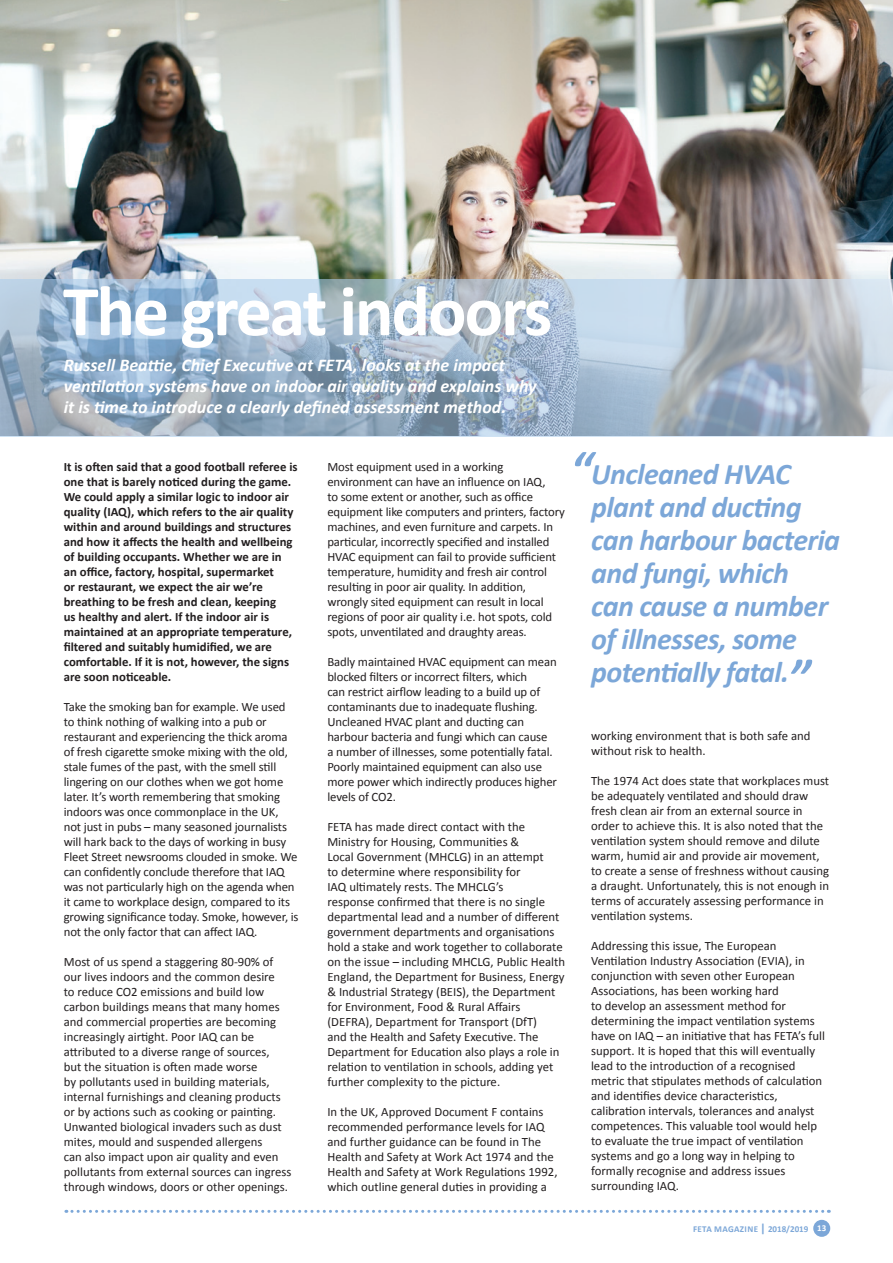
<style>
.page{position:relative;width:893px;height:1263px;background:#fff}
.page>*{position:absolute;margin:0;border:0;box-sizing:border-box;transform-origin:0 0}
.t1{font:700 72px "Calibri";letter-spacing:-.03em;color:#fff}
.t2{font:italic 700 30px/33px "Calibri";letter-spacing:-.02em;color:#7ca7d8}
.t3{font:italic 700 18px/21px "Calibri";color:#fff}
.t4{font:12.75px/15px "Calibri";color:#231f20}
.t5{font:700 12.75px/15px "Calibri";color:#231f20}
.t6{font:700 9px "Calibri";letter-spacing:.025em;color:#7ca7d8}
.s1{font-size:12px}
.s2{color:#fff}
</style>
<div class="page">
<svg style="left:66px;top:1210px;width:763px;height:3px"></svg>
<div style="left:813px;top:1220px;width:17px;height:17px;background:#7ca7d8;border-radius:50%"></div>
<img style="left:0;top:0;width:893px;height:436px">
<svg style="left:1px;top:279px;width:892px;height:158px;background:#a2b5c7"></svg>
<svg style="left:575px;top:452px;width:21px;height:14px"></svg>
<svg style="left:791px;top:659px;width:21px;height:15px"></svg>
<h1 class="t1" style="left:63px;top:267px;width:491px">The great indoors</h1>
<h3 class="t3" style="left:64px;top:353px;width:474px">Russell Beattie, Chief Executive at FETA, looks at the impact ventilation systems have on indoor air quality and explains why it is time to introduce a clearly defined assessment method.</h3>
<p class="t5" style="left:64px;top:459px;width:235px">It is often said that a good football referee is one that is barely noticed during the game.<br>We could apply a similar logic to indoor air quality (IAQ), which refers to the air quality within and around buildings and structures and how it affects the health and wellbeing of building occupants. Whether we are in an office, factory, hospital, supermarket<br>or restaurant, we expect the air we’re breathing to be fresh and clean, keeping<br>us healthy and alert. If the indoor air is maintained at an appropriate temperature, filtered and suitably humidified, we are comfortable. If it is not, however, the signs are soon noticeable.</p>
<p class="t4" style="left:64px;top:698px;width:236px">Take the smoking ban for example. We used to think nothing of walking into a pub or restaurant and experiencing the thick aroma of fresh cigarette smoke mixing with the old, stale fumes of the past, with the smell still lingering on our clothes when we got home later. It’s worth remembering that smoking indoors was once commonplace in the UK, not just in pubs – many seasoned journalists will hark back to the days of working in busy Fleet Street newsrooms clouded in smoke. We can confidently conclude therefore that IAQ was not particularly high on the agenda when it came to workplace design, compared to its growing significance today. Smoke, however, is not the only factor that can affect IAQ.</p>
<p class="t4" style="left:64px;top:953px;width:229px">Most of us spend a staggering 80-90% of our lives indoors and the common desire<br>to reduce CO2 emissions and build low carbon buildings means that many homes and commercial properties are becoming increasingly airtight. Poor IAQ can be attributed to a diverse range of sources,<br>but the situation is often made worse<br>by pollutants used in building materials, internal furnishings and cleaning products or by actions such as cooking or painting.<br>Unwanted biological invaders such as dust mites, mould and suspended allergens<br>can also impact upon air quality and even pollutants from external sources can ingress through windows, doors or other openings.</p>
<p class="t4" style="left:327px;top:458px;width:239px">Most equipment used in a working environment can have an influence on IAQ,<br>to some extent or another, such as office equipment like computers and printers, factory machines, and even furniture and carpets. In particular, incorrectly specified and installed HVAC equipment can fail to provide sufficient temperature, humidity and fresh air control resulting in poor air quality. In addition, wrongly sited equipment can result in local regions of poor air quality i.e. hot spots, cold spots, unventilated and draughty areas.</p>
<p class="t4" style="left:327px;top:653px;width:231px">Badly maintained HVAC equipment can mean blocked filters or incorrect filters, which<br>can restrict airflow leading to a build up of contaminants due to inadequate flushing.<br>Uncleaned HVAC plant and ducting can harbour bacteria and fungi which can cause<br>a number of illnesses, some potentially fatal.<br>Poorly maintained equipment can also use more power which indirectly produces higher levels of CO2.</p>
<p class="t4" style="left:327px;top:818px;width:239px">FETA has made direct contact with the Ministry for Housing, Communities &amp;<br>Local Government (MHCLG) in an attempt<br>to determine where responsibility for<br>IAQ ultimately rests. The MHCLG’s<br>response confirmed that there is no single departmental lead and a number of different government departments and organisations hold a stake and work together to collaborate on the issue – including MHCLG, Public Health England, the Department for Business, Energy &amp; Industrial Strategy (BEIS), the Department for Environment, Food &amp; Rural Affairs (DEFRA), Department for Transport (DfT)<br>and the Health and Safety Executive. The Department for Education also plays a role in relation to ventilation in schools, adding yet further complexity to the picture.</p>
<p class="t4" style="left:327px;top:1103px;width:232px">In the UK, Approved Document F contains recommended performance levels for IAQ and further guidance can be found in The Health and Safety at Work Act 1974 and the Health and Safety at Work Regulations 1992, which outline general duties in providing a</p>
<h2 class="t2" style="left:591px;top:456px;width:250px">Uncleaned HVAC plant and ducting can harbour bacteria and fungi, which<br>can cause a number of illnesses, some potentially fatal.</h2>
<p class="t4" style="left:591px;top:728px;width:221px">working environment that is both safe and without risk to health.</p>
<p class="t4" style="left:591px;top:773px;width:240px">The 1974 Act does state that workplaces must be adequately ventilated and should draw fresh clean air from an external source in order to achieve this. It is also noted that the ventilation system should remove and dilute warm, humid air and provide air movement, to create a sense of freshness without causing a draught. Unfortunately, this is not enough in terms of accurately assessing performance in ventilation systems.</p>
<p class="t4" style="left:591px;top:938px;width:235px">Addressing this issue, The European Ventilation Industry Association (EVIA), in conjunction with seven other European Associations, has been working hard<br>to develop an assessment method for determining the impact ventilation systems have on IAQ – an initiative that has FETA’s full support. It is hoped that this will eventually lead to the introduction of a recognised metric that stipulates methods of calculation and identifies device characteristics, calibration intervals, tolerances and analyst competences. This valuable tool would help to evaluate the true impact of ventilation systems and go a long way in helping to formally recognise and address issues surrounding IAQ.</p>
<p class="t6" style="left:693px;top:1223px;width:135px">FETA MAGAZINE <span class="s1">|</span> 2018/2019 <span class="s2">13</span></p>
</div>
